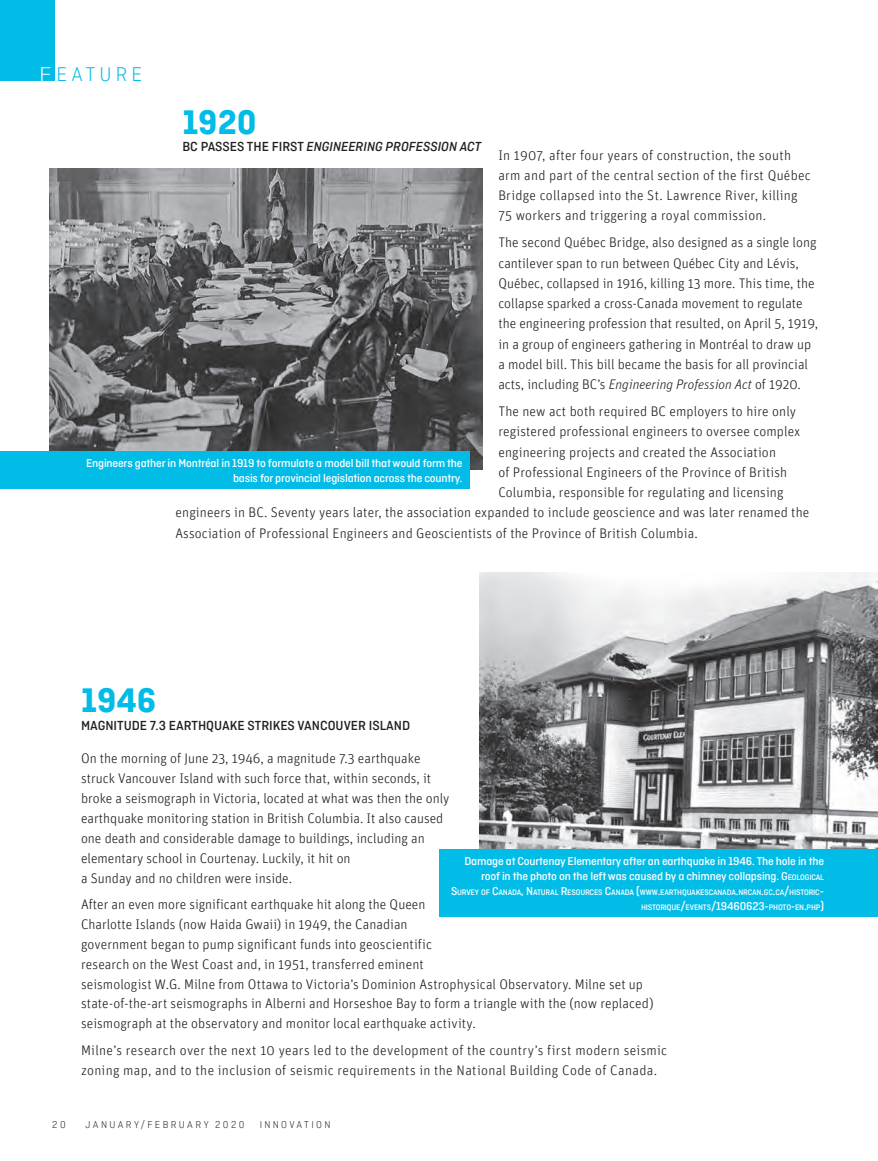
<style>
.page{position:relative;width:878px;height:1161px;background:#fff}
.page>*{position:absolute;margin:0;border:0;box-sizing:border-box;transform-origin:0 0}
.t1{font:700 36px "Ciutadella";color:#02bce8}
.t2{font:300 21px "Ciutadella";letter-spacing:.2em;color:#02bce8}
.t3{font:300 13.8px/19.8px "Unit OT";letter-spacing:.005em;color:#231f20}
.t4{font:300 13.8px/19.8px "Unit OT";letter-spacing:.025em;color:#231f20}
.t5{font:500 13.8px "Ciutadella";color:#231f20}
.t6{font:italic 500 13.8px "Ciutadella";color:#231f20}
.t7{font:500 12px/15px "Ciutadella";letter-spacing:-.015em;color:#fff;text-align:right}
.t8{font:300 10.5px "Ciutadella";letter-spacing:.225em;color:#231f20}
.t9{font:500 8.4px/15px "Ciutadella";letter-spacing:-.02em;color:#fff;text-align:right}
.s1{color:#fff}
.s2{font-style:normal}
.s3{font-style:italic}
.s4{font-style:inherit}
.s5{font-size:8.4px}
.s6{font-size:12px}
</style>
<div class="page">
<img style="left:480px;top:572px;width:398px;height:277px">
<div style="left:439px;top:849px;width:439px;height:67px;background:#02bce8"></div>
<img style="left:49px;top:168px;width:433px;height:302px">
<div style="left:0;top:452px;width:469px;height:37px;background:#02bce8"></div>
<div style="left:0;top:0;width:54px;height:81px;background:#02bce8"></div>
<h2 class="t2" style="left:39px;top:63px;width:105px"><span class="s1">F</span>EATURE</h2>
<h1 class="t1" style="left:182px;top:101px;width:76px">1920</h1>
<p class="t6" style="left:182px;top:139px;width:300px"><span class="s2">BC PASSES THE FIRST</span> ENGINEERING PROFESSION ACT</p>
<p class="t3" style="left:498px;top:145px;width:314px;line-height:20.2px">In 1907, after four years of construction, the south arm and part of the central section of the first Québec Bridge collapsed into the St. Lawrence River, killing 75 workers and triggering a royal commission.</p>
<p class="t3" style="left:498px;top:233px;width:321px;line-height:20.2px">The second Québec Bridge, also designed as a single long cantilever span to run between Québec City and Lévis, Québec, collapsed in 1916, killing 13 more. This time, the collapse sparked a cross-Canada movement to regulate the engineering profession that resulted, on April 5, 1919, in a group of engineers gathering in Montréal to draw up a model bill. This bill became the basis for all provincial acts, including BC’s <span class="s3">Engineering Profession Act</span> of 1920.</p>
<p class="t3" style="left:498px;top:402px;width:299px">The new act both required BC employers to hire only</p>
<p class="t3" style="left:498px;top:422px;width:303px">registered professional engineers to oversee complex</p>
<p class="t3" style="left:498px;top:442px;width:279px">engineering projects and created the Association</p>
<p class="t3" style="left:498px;top:462px;width:290px">of Professional Engineers of the Province of British</p>
<p class="t3" style="left:498px;top:483px;width:286px">Columbia, responsible for regulating and licensing</p>
<p class="t3" style="left:175px;top:503px;width:635px">engineers in BC. Seventy years later, the association expanded to include geoscience and was later renamed the</p>
<p class="t3" style="left:175px;top:523px;width:523px">Association of Professional Engineers and Geoscientists of the Province of British Columbia.</p>
<p class="t7" style="left:86px;top:456px;width:378px">Engineers gather in Montréal in 1919 to formulate a model bill that would form the basis for provincial legislation across the country.</p>
<h1 class="t1" style="left:81px;top:679px;width:77px">1946</h1>
<p class="t5" style="left:81px;top:718px;width:330px">MAGNITUDE 7.3 EARTHQUAKE STRIKES VANCOUVER ISLAND</p>
<p class="t3" style="left:81px;top:749px;width:370px">On the morning of June 23, 1946, a magnitude 7.3 earthquake struck Vancouver Island with such force that, within seconds, it broke a seismograph in Victoria, located at what was then the only earthquake monitoring station in British Columbia. It also caused one death and considerable damage to buildings, including an elementary school in Courtenay. Luckily, it hit on<br>a Sunday and no children were inside.</p>
<p class="t3" style="left:81px;top:895px;width:574px">After an even more significant earthquake hit along the Queen<br>Charlotte Islands (now Haida Gwaii) in 1949, the Canadian<br>government began to pump significant funds into geoscientific<br>research on the West Coast and, in 1951, transferred eminent<br>seismologist W.G. Milne from Ottawa to Victoria’s Dominion Astrophysical Observatory. Milne set up state-of-the-art seismographs in Alberni and Horseshoe Bay to form a triangle with the (now replaced) seismograph at the observatory and monitor local earthquake activity.</p>
<p class="t4" style="left:81px;top:1040px;width:587px">Milne’s research over the next 10 years led to the development of the country’s first modern seismic zoning map, and to the inclusion of seismic requirements in the National Building Code of Canada.</p>
<p class="t7" style="left:464px;top:853px;width:361px">Damage at Courtenay Elementary after an earthquake in 1946. The hole in the roof in the photo on the left was caused by a chimney collapsing. <span class="s4">G</span><span class="s5">EOLOGICAL</span></p>
<p class="t9" style="left:451px;top:884px;width:374px"><span class="s6">S</span>URVEY OF <span class="s6">C</span>ANADA<span class="s6">, N</span>ATURAL <span class="s6">R</span>ESOURCES <span class="s6">C</span>ANADA <span class="s6">(</span>WWW<span class="s6">.</span>EARTHQUAKESCANADA<span class="s6">.</span>NRCAN<span class="s6">.</span>GC<span class="s6">.</span>CA<span class="s6">/</span>HISTORIC<span class="s6">-<br></span>HISTORIQUE<span class="s6">/</span>EVENTS<span class="s6">/19460623-</span>PHOTO<span class="s6">-</span>EN<span class="s6">.</span>PHP<span class="s6">)</span></p>
<p class="t8" style="left:52px;top:1119px;width:15px">20</p>
<p class="t8" style="left:85px;top:1119px;width:160px">JANUARY/FEBRUARY 2<span class="s4">020</span></p>
<p class="t8" style="left:260px;top:1119px;width:72px">INNOVATION</p>
</div>
